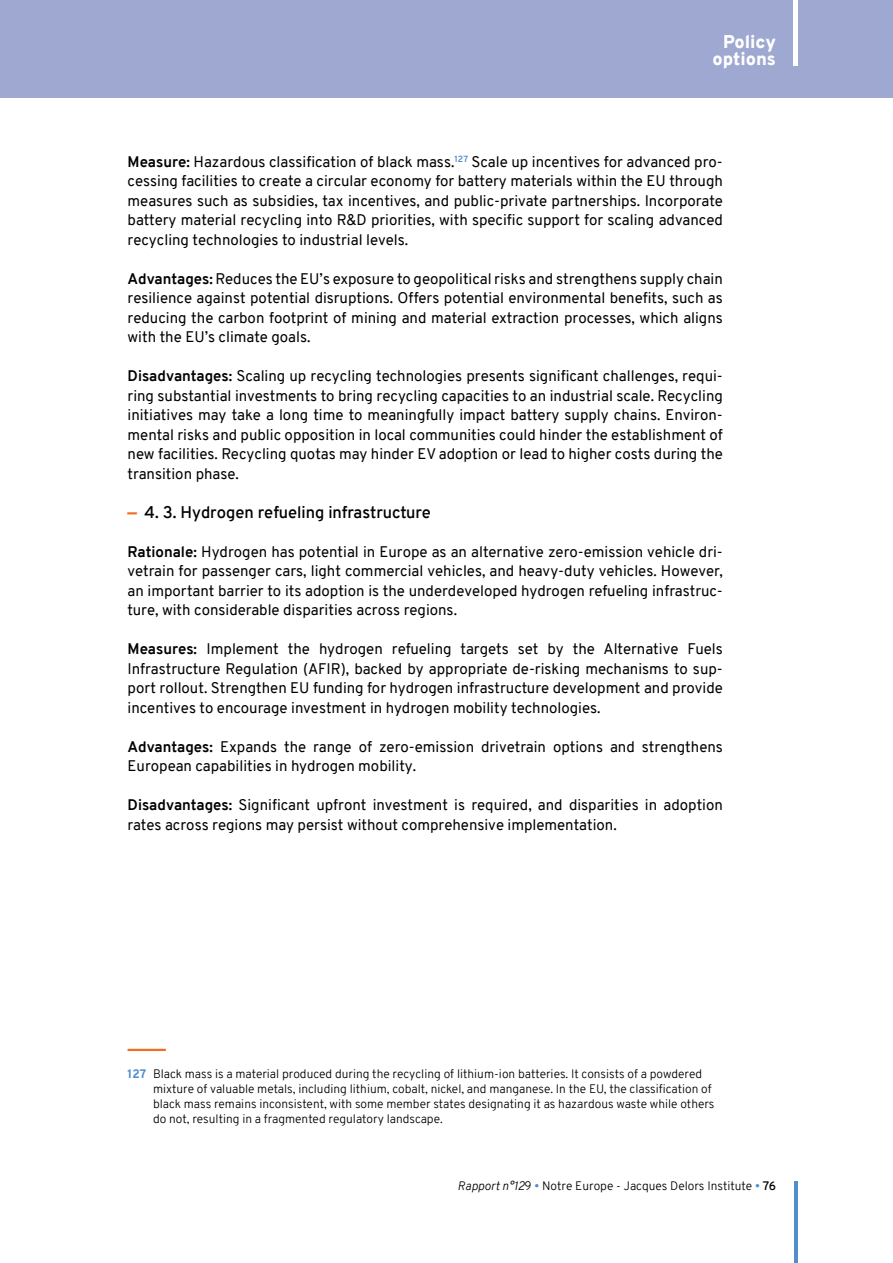
<style>
.page{position:relative;width:893px;height:1263px;background:#fff}
.page>*{position:absolute;margin:0;border:0;box-sizing:border-box;transform-origin:0 0}
.t1{font:900 18px/16.5px "Overpass";color:#fff;text-align:center}
.t2{font:600 16.5px "Overpass";color:#000}
.t3{font:15px/19.5px "Overpass";color:#000;text-align:justify}
.t4{font:300 12px/15px "Overpass";color:#000}
.s1{font-weight:700}
.s2{font-weight:900;color:#f36c21}
.s3{font-weight:800;color:#528fc9}
.s4{font-style:italic}
.s5{font-weight:600;color:#528fc9}
.s6{font-weight:600}
</style>
<div class="page">
<hr style="left:794px;top:1181px;width:3px;height:82px;background:#528fc9">
<div style="left:0;top:0;width:893px;height:98px;background:#9ea8d0"></div>
<hr style="left:793px;top:0;width:4px;height:66px;background:#fff">
<hr style="left:128px;top:1049px;width:38px;height:2px;background:#f36c21">
<p class="t1" style="left:712px;top:34px;width:65px">Policy options</p>
<p class="t3" style="left:128px;top:152px;width:597px"><span class="s1">Measure:</span> Hazardous classification of black mass.<sup>127</sup> Scale up incentives for advanced pro&shy;cessing facilities to create a circular economy for battery materials within the EU through measures such as subsidies, tax incentives, and public-private partnerships. Incorporate battery material recycling into R&amp;D priorities, with specific support for scaling advanced recycling technologies to industrial levels.</p>
<p class="t3" style="left:128px;top:269px;width:597px"><span class="s1">Advantages:</span> Reduces the EU’s exposure to geopolitical risks and strengthens supply chain resilience against potential disruptions. Offers potential environmental benefits, such as reducing the carbon footprint of mining and material extraction processes, which aligns with the EU’s climate goals.</p>
<p class="t3" style="left:128px;top:366px;width:597px"><span class="s1">Disadvantages:</span> Scaling up recycling technologies presents significant challenges, requi&shy;ring substantial investments to bring recycling capacities to an industrial scale. Recycling initiatives may take a long time to meaningfully impact battery supply chains. Environ&shy;mental risks and public opposition in local communities could hinder the establishment of new facilities. Recycling quotas may hinder EV adoption or lead to higher costs during the transition phase.</p>
<p class="t2" style="left:128px;top:500px;width:305px"><span class="s2">—</span> 4. 3. Hydrogen refueling infrastructure</p>
<p class="t3" style="left:128px;top:542px;width:597px"><span class="s1">Rationale:</span> Hydrogen has potential in Europe as an alternative zero-emission vehicle dri&shy;vetrain for passenger cars, light commercial vehicles, and heavy-duty vehicles. However, an important barrier to its adoption is the underdeveloped hydrogen refueling infrastruc&shy;ture, with considerable disparities across regions.</p>
<p class="t3" style="left:128px;top:639px;width:597px"><span class="s1">Measures:</span> Implement the hydrogen refueling targets set by the Alternative Fuels Infrastructure Regulation (AFIR), backed by appropriate de-risking mechanisms to sup&shy;port rollout. Strengthen EU funding for hydrogen infrastructure development and provide incentives to encourage investment in hydrogen mobility technologies.</p>
<p class="t3" style="left:128px;top:737px;width:597px"><span class="s1">Advantages:</span> Expands the range of zero-emission drivetrain options and strengthens<br>European capabilities in hydrogen mobility.</p>
<p class="t3" style="left:128px;top:795px;width:597px"><span class="s1">Disadvantages:</span> Significant upfront investment is required, and disparities in adoption rates across regions may persist without comprehensive implementation.</p>
<p class="t4" style="left:153px;top:1066px;width:563px;text-indent:-26px"><span class="s3">127</span> Black mass is a material produced during the recycling of lithium-ion batteries. It consists of a powdered mixture of valuable metals, including lithium, cobalt, nickel, and manganese. In the EU, the classification of black mass remains inconsistent, with some member states designating it as hazardous waste while others do not, resulting in a fragmented regulatory landscape.</p>
<p class="t4" style="left:458px;top:1178px;width:320px"><span class="s4">Rapport n°12</span>9 <span class="s5">•</span> Notre Europe - Jacques Delors Institute <span class="s5">•</span> <span class="s6">76</span></p>
</div>
